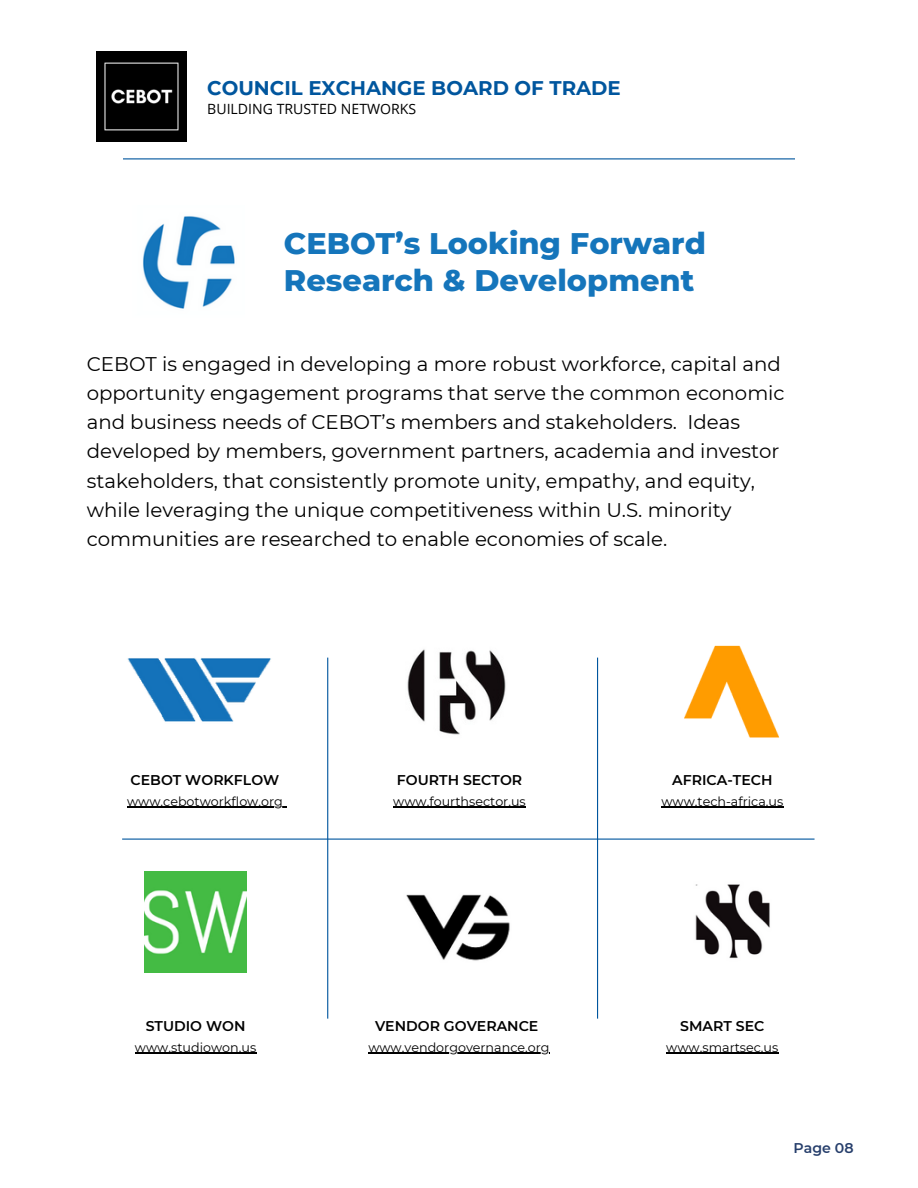
<style>
.page{position:relative;width:918px;height:1188px;background:#fff}
.page>*{position:absolute;margin:0;border:0;box-sizing:border-box;transform-origin:0 0}
.t1{font:800 30.45px/37.2px "Montserrat";color:#1575bb}
.t2{font:19.8px/29.2px "Montserrat";color:#000}
.t3{font:700 19.8px "Montserrat";color:#00569e}
.t4{font:600 14.1px "Montserrat";color:#000}
.t5{font:14.1px "Open Sans";color:#000}
.t6{font:600 14.1px "Montserrat";color:#273f6c}
.t7{font:12.75px "Montserrat";color:#000}
</style>
<div class="page">
<hr style="left:123px;top:158px;width:672px;height:1px;background:#00569e">
<hr style="left:122px;top:839px;width:693px;height:1px;background:#00569e">
<hr style="left:327px;top:658px;width:1px;height:361px;background:#00569e">
<hr style="left:597px;top:658px;width:1px;height:361px;background:#00569e">
<img style="left:97px;top:51px;width:90px;height:90px">
<img style="left:143px;top:216px;width:92px;height:93px">
<img style="left:145px;top:871px;width:101px;height:101px">
<img style="left:407px;top:649px;width:99px;height:86px">
<img style="left:684px;top:645px;width:96px;height:93px">
<img style="left:127px;top:658px;width:144px;height:64px">
<img style="left:406px;top:894px;width:104px;height:67px">
<img style="left:695px;top:884px;width:75px;height:75px">
<hr style="left:127px;top:807px;width:156px;height:1px;background:#000">
<hr style="left:393px;top:807px;width:133px;height:1px;background:#000">
<hr style="left:661px;top:807px;width:122px;height:1px;background:#000">
<hr style="left:135px;top:1053px;width:121px;height:1px;background:#000">
<hr style="left:368px;top:1053px;width:182px;height:1px;background:#000">
<hr style="left:666px;top:1053px;width:112px;height:1px;background:#000">
<p class="t3" style="left:207px;top:76px;width:415px">COUNCIL EXCHANGE BOARD OF TRADE</p>
<p class="t5" style="left:207px;top:99px;width:211px">BUILDING TRUSTED NETWORKS</p>
<h1 class="t1" style="left:284px;top:225px;width:423px">CEBOT’s Looking Forward<br>Research &amp; Development</h1>
<p class="t2" style="left:87px;top:349px;width:700px">CEBOT is engaged in developing a more robust workforce, capital and opportunity engagement programs that serve the common economic and business needs of CEBOT’s members and stakeholders. Ideas developed by members, government partners, academia and investor stakeholders, that consistently promote unity, empathy, and equity, while leveraging the unique competitiveness within U.S. minority communities are researched to enable economies of scale.</p>
<p class="t4" style="left:131px;top:772px;width:150px">CEBOT WORKFLOW</p>
<p class="t7" style="left:127px;top:793px;width:157px">www.cebotworkflow.org</p>
<p class="t4" style="left:146px;top:1017px;width:101px">STUDIO WON</p>
<p class="t7" style="left:135px;top:1039px;width:123px">www.studiowon.us</p>
<p class="t4" style="left:397px;top:772px;width:127px">FOURTH SECTOR</p>
<p class="t7" style="left:393px;top:793px;width:134px">www.fourthsector.us</p>
<p class="t4" style="left:375px;top:1017px;width:165px">VENDOR GOVERANCE</p>
<p class="t7" style="left:368px;top:1039px;width:183px">www.vendorgovernance.org</p>
<p class="t4" style="left:672px;top:772px;width:102px">AFRICA-TECH</p>
<p class="t7" style="left:661px;top:793px;width:124px">www.tech-africa.us</p>
<p class="t4" style="left:680px;top:1017px;width:86px">SMART SEC</p>
<p class="t7" style="left:666px;top:1039px;width:114px">www.smartsec.us</p>
<p class="t6" style="left:794px;top:1139px;width:61px">Page 08</p>
</div>
